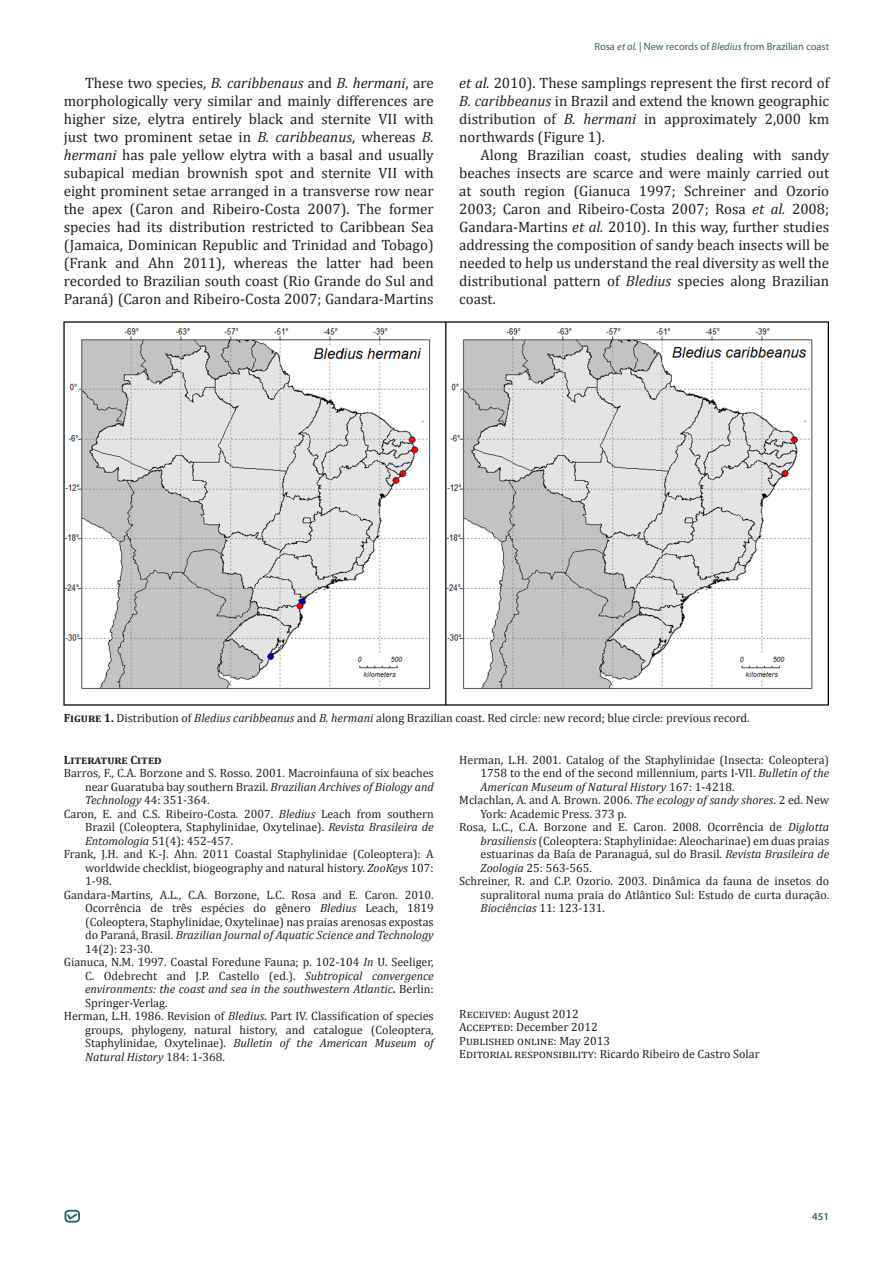
<style>
.page{position:relative;width:893px;height:1263px;background:#fff}
.page>*{position:absolute;margin:0;border:0;box-sizing:border-box;transform-origin:0 0}
.t1{font:15px/18px "Cambria";color:#231f20;text-align:justify}
.t2{font:12px/13.5px "Cambria";color:#231f20;text-align:justify}
.t3{font:700 12px "Cambria";color:#231f20}
.t4{font:10.5px "Myriad Pro";color:#336767}
.t5{font:600 10.5px "Myriad Pro";color:#336767}
.s1{font-style:italic}
.s2{font-weight:700}
</style>
<div class="page">
<div style="left:65px;top:1210px;width:15px;height:12px;border:2px solid #326667;border-radius:3px"></div>
<svg style="left:66px;top:1212px;width:13px;height:9px"></svg>
<img style="left:64px;top:321px;width:765px;height:385px">
<p class="t4" style="left:594px;top:40px;width:236px">Rosa <span class="s1">et al.</span> | New records of <span class="s1">Bledius</span> from Brazilian coast</p>
<p class="t1" style="left:64px;top:74px;width:371px;text-indent:21px">These two species, <span class="s1">B. caribbenaus</span> and <span class="s1">B. hermani</span>, are morphologically very similar and mainly differences are higher size, elytra entirely black and sternite VII with just two prominent setae in <span class="s1">B. caribbeanus</span>, whereas <span class="s1">B. hermani</span> has pale yellow elytra with a basal and usually subapical median brownish spot and sternite VII with eight prominent setae arranged in a transverse row near the apex (Caron and Ribeiro-Costa 2007). The former species had its distribution restricted to Caribbean Sea (Jamaica, Dominican Republic and Trinidad and Tobago) (Frank and Ahn 2011), whereas the latter had been recorded to Brazilian south coast (Rio Grande do Sul and Paraná) (Caron and Ribeiro-Costa 2007; Gandara-Martins</p>
<p class="t1" style="left:459px;top:74px;width:371px"><span class="s1">et al.</span> 2010). These samplings represent the first record of <span class="s1">B. caribbeanus</span> in Brazil and extend the known geographic distribution of <span class="s1">B. hermani</span> in approximately 2,000 km northwards (Figure 1).</p>
<p class="t1" style="left:459px;top:146px;width:371px;text-indent:21px">Along Brazilian coast, studies dealing with sandy beaches insects are scarce and were mainly carried out at south region (Gianuca 1997; Schreiner and Ozorio 2003; Caron and Ribeiro-Costa 2007; Rosa <span class="s1">et al.</span> 2008; Gandara-Martins <span class="s1">et al.</span> 2010). In this way, further studies addressing the composition of sandy beach insects will be needed to help us understand the real diversity as well the distributional pattern of <span class="s1">Bledius</span> species along Brazilian coast.</p>
<p class="t2" style="left:64px;top:711px;width:687px"><span class="s2">Figure 1.</span> Distribution of <span class="s1">Bledius caribbeanus</span> and <span class="s1">B. hermani</span> along Brazilian coast. Red circle: new record; blue circle: previous record.</p>
<p class="t3" style="left:64px;top:751px;width:100px">Literature Cited</p>
<p class="t2" style="left:85px;top:766px;width:350px;text-indent:-21px">Barros, F., C.A. Borzone and S. Rosso. 2001. Macroinfauna of six beaches near Guaratuba bay southern Brazil. <span class="s1">Brazilian Archives of Biology and Technology</span> 44: 351-364.</p>
<p class="t2" style="left:85px;top:807px;width:350px;text-indent:-21px">Caron, E. and C.S. Ribeiro-Costa. 2007. <span class="s1">Bledius</span> Leach from southern Brazil (Coleoptera, Staphylinidae, Oxytelinae). <span class="s1">Revista Brasileira de Entomologia</span> 51(4): 452-457.</p>
<p class="t2" style="left:85px;top:847px;width:350px;text-indent:-21px">Frank, J.H. and K.-J. Ahn. 2011 Coastal Staphylinidae (Coleoptera): A worldwide checklist, biogeography and natural history. <span class="s1">ZooKeys</span> 107:<br>1-98.</p>
<p class="t2" style="left:85px;top:888px;width:350px;text-indent:-21px">Gandara-Martins, A.L., C.A. Borzone, L.C. Rosa and E. Caron. 2010.<br>Ocorrência de três espécies do gênero <span class="s1">Bledius</span> Leach, 1819 (Coleoptera, Staphylinidae, Oxytelinae) nas praias arenosas expostas do Paraná, Brasil. <span class="s1">Brazilian Journal of Aquatic Science and Technology </span>14(2): 23-30.</p>
<p class="t2" style="left:85px;top:955px;width:350px;text-indent:-21px">Gianuca, N.M. 1997. Coastal Foredune Fauna; p. 102-104 <span class="s1">In</span> U. Seeliger, C. Odebrecht and J.P. Castello (ed.). <span class="s1">Subtropical convergence environments: the coast and sea in the southwestern Atlantic</span><span class="s2">.</span> Berlin:<br>Springer-Verlag.</p>
<p class="t2" style="left:85px;top:1009px;width:350px;text-indent:-21px">Herman, L.H. 1986. Revision of <span class="s1">Bledius</span>. Part IV. Classification of species groups, phylogeny, natural history, and catalogue (Coleoptera, Staphylinidae, Oxytelinae). <span class="s1">Bulletin of the American Museum of Natural History</span> 184: 1-368.</p>
<p class="t2" style="left:480px;top:753px;width:350px;text-indent:-21px">Herman, L.H. 2001. Catalog of the Staphylinidae (Insecta: Coleoptera)<br>1758 to the end of the second millennium, parts I-VII. <span class="s1">Bulletin of the American Museum of Natural History</span> 167: 1-4218.</p>
<p class="t2" style="left:480px;top:793px;width:350px;text-indent:-21px">Mclachlan, A. and A. Brown. 2006. <span class="s1">The ecology of sandy shores</span>. 2 ed. New<br>York: Academic Press. 373 p.</p>
<p class="t2" style="left:480px;top:820px;width:350px;text-indent:-21px">Rosa, L.C., C.A. Borzone and E. Caron. 2008. Ocorrência de <span class="s1">Diglotta brasiliensis</span> (Coleoptera: Staphylinidae: Aleocharinae) em duas praias estuarinas da Baía de Paranaguá, sul do Brasil. <span class="s1">Revista Brasileira de Zoologia</span> 25: 563-565.</p>
<p class="t2" style="left:480px;top:874px;width:350px;text-indent:-21px">Schreiner, R. and C.P. Ozorio. 2003. Dinâmica da fauna de insetos do supralitoral numa praia do Atlântico Sul: Estudo de curta duração.<br><span class="s1">Biociências</span> 11: 123-131.</p>
<p class="t2" style="left:459px;top:1007px;width:121px">Received: August 2012</p>
<p class="t2" style="left:459px;top:1020px;width:140px">Accepted: December 2012</p>
<p class="t2" style="left:459px;top:1034px;width:152px">Published online: May 2013</p>
<p class="t2" style="left:459px;top:1047px;width:302px">Editorial responsibility: Ricardo Ribeiro de Castro Solar</p>
<p class="t5" style="left:812px;top:1209px;width:18px">451</p>
</div>
